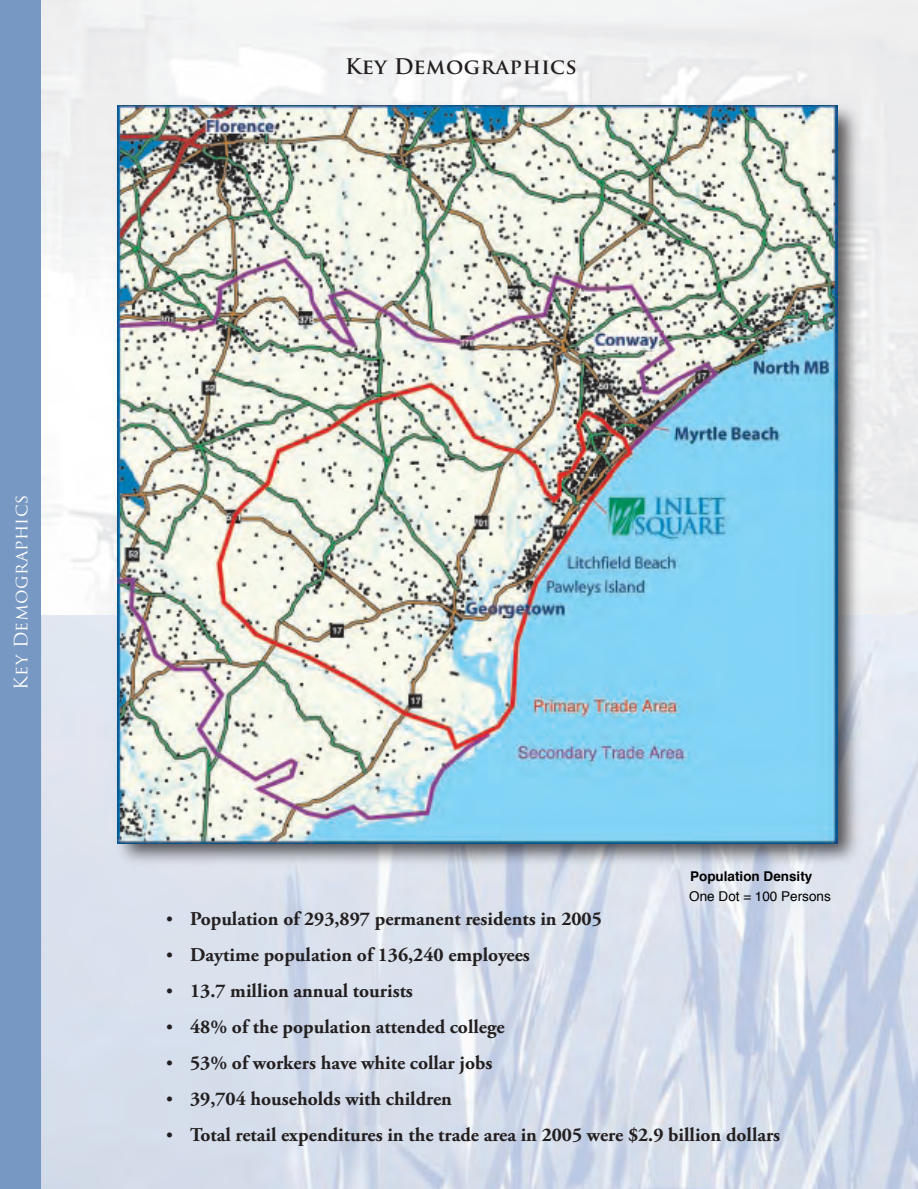
<style>
.page{position:relative;width:918px;height:1189px;background:#fff}
.page>*{position:absolute;margin:0;border:0;box-sizing:border-box;transform-origin:0 0}
.t1{font:700 21px "Trajan Pro";letter-spacing:.025em;color:#231f20}
.t2{font:700 19.5px "Adobe Garamond Pro";color:#231f20}
.t3{font:18px "Trajan Pro";letter-spacing:.025em;color:#fff}
.t4{font:700 13.5px "Helvetica";color:#000}
.t5{font:13.5px "Helvetica";color:#000}
.s1{font-weight:400;font-size:18px}
</style>
<div class="page">
<img style="left:41px;top:0;width:877px;height:1188px">
<div style="left:0;top:0;width:41px;height:1188px;background:#7798c2"></div>
<img style="left:108px;top:96px;width:759px;height:776px">
<img style="left:117px;top:105px;width:720px;height:738px">
<p class="t1" style="left:345px;top:53px;width:233px">Key Demographics</p>
<p class="t3" style="left:10px;top:690px;width:197px;rotate:-90deg">Key Demographics</p>
<p class="t4" style="left:690px;top:864px;width:124px">Population Density</p>
<p class="t5" style="left:689px;top:884px;width:143px">One Dot = 100 Persons</p>
<p class="t2" style="left:166px;top:906px;width:437px"><span class="s1">•</span> Population of 293,897 permanent residents in 2005</p>
<p class="t2" style="left:166px;top:942px;width:365px"><span class="s1">•</span> Daytime population of 136,240 employees</p>
<p class="t2" style="left:166px;top:978px;width:248px"><span class="s1">•</span> 13.7 million annual tourists</p>
<p class="t2" style="left:166px;top:1014px;width:340px"><span class="s1">•</span> 48% of the population attended college</p>
<p class="t2" style="left:166px;top:1050px;width:328px"><span class="s1">•</span> 53% of workers have white collar jobs</p>
<p class="t2" style="left:166px;top:1086px;width:287px"><span class="s1">•</span> 39,704 households with children</p>
<p class="t2" style="left:166px;top:1122px;width:616px"><span class="s1">•</span> Total retail expenditures in the trade area in 2005 were $2.9 billion dollars</p>
</div>
